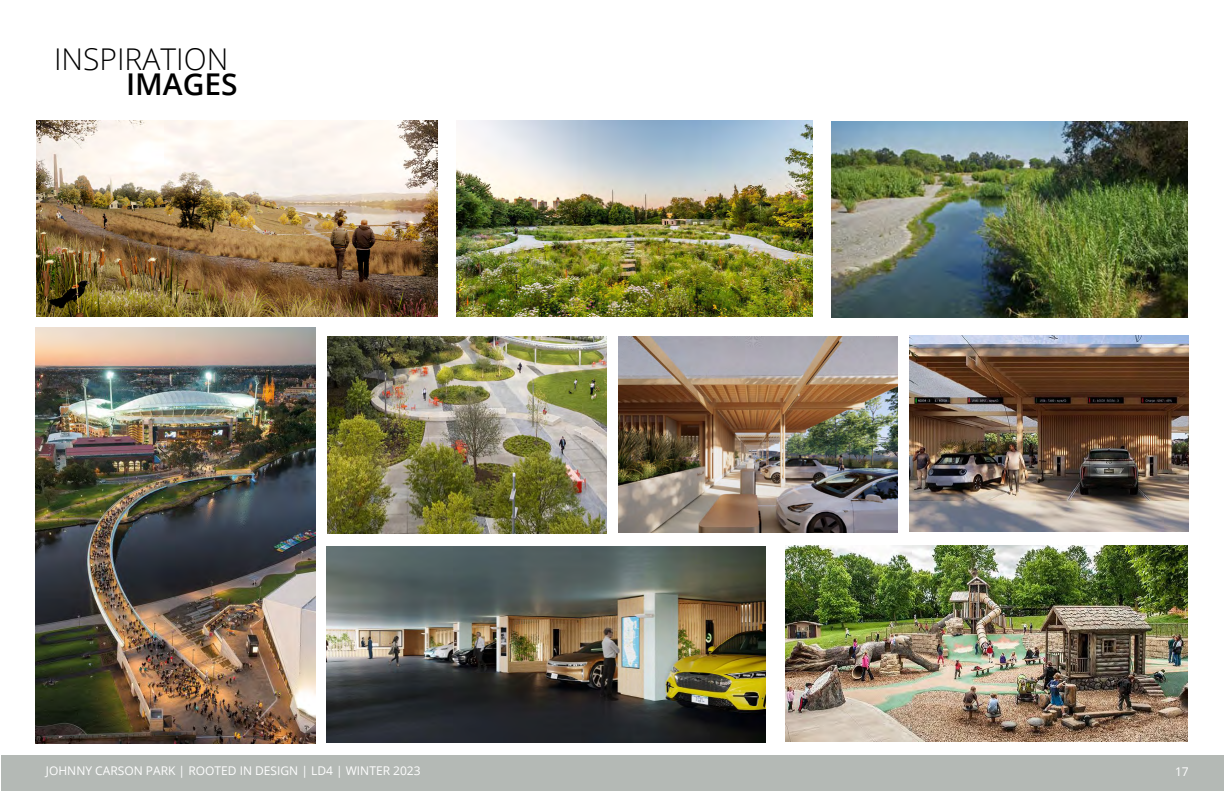
<style>
.page{position:relative;width:1224px;height:792px;background:#fff}
.page>*{position:absolute;margin:0;border:0;box-sizing:border-box;transform-origin:0 0}
.t1{font:300 30px "Open Sans";color:#000}
.t2{font:600 30px "Open Sans";color:#000}
.t3{font:12px "Open Sans";color:#fff}
</style>
<div class="page">
<div style="left:1px;top:755px;width:1223px;height:36px;background:#b4b9b5"></div>
<img style="left:36px;top:120px;width:402px;height:197px">
<img style="left:327px;top:336px;width:279px;height:197px">
<img style="left:618px;top:336px;width:279px;height:196px">
<img style="left:909px;top:336px;width:279px;height:196px">
<img style="left:456px;top:120px;width:356px;height:197px">
<img style="left:785px;top:545px;width:402px;height:197px">
<img style="left:832px;top:121px;width:355px;height:197px">
<img style="left:35px;top:327px;width:280px;height:417px">
<img style="left:326px;top:546px;width:439px;height:197px">
<h1 class="t1" style="left:54px;top:39px;width:176px">INSPIRATION</h1>
<h1 class="t2" style="left:126px;top:64px;width:113px">IMAGES</h1>
<p class="t3" style="left:46px;top:763px;width:376px">JOHNNY CARSON PARK | ROOTED IN DESIGN | LD4 | WINTER 2023</p>
<p class="t3" style="left:1175px;top:764px;width:15px">17</p>
</div>
